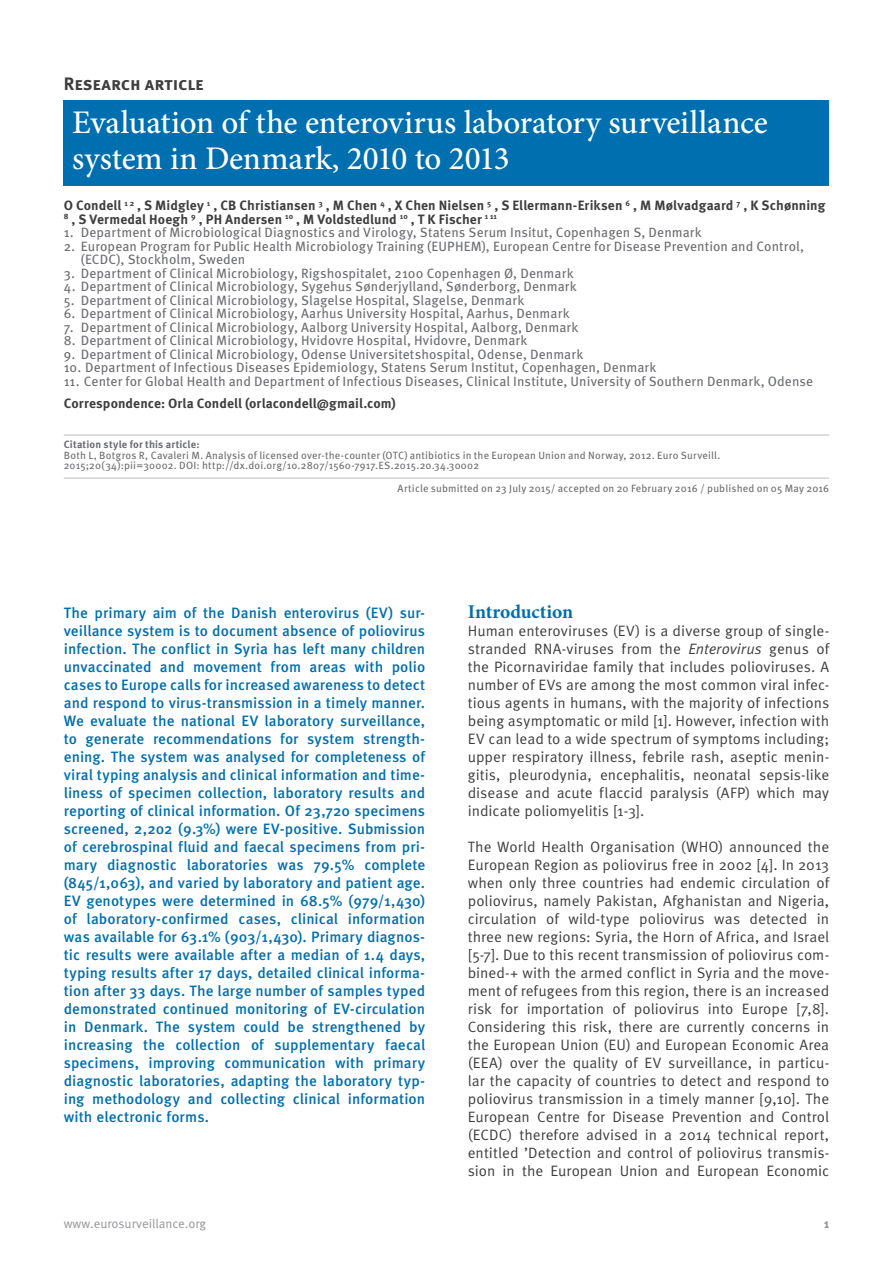
<style>
.page{position:relative;width:893px;height:1263px;background:#fff}
.page>*{position:absolute;margin:0;border:0;box-sizing:border-box;transform-origin:0 0}
.t1{font:500 33px/36px "Minion Pro";letter-spacing:-.005em;color:#fff}
.t2{font:700 19.5px "Minion Pro";letter-spacing:-.005em;color:#006faf}
.t3{font:700 18px "Meta Pro";color:#3e3e3f}
.t4{font:15px/18px "Meta Pro";color:#3e3e3f;text-align:justify}
.t5{font:500 15px/18px "Meta Pro";letter-spacing:.005em;color:#006faf;text-align:justify}
.t6{font:13.5px/13.5px "Meta Pro";letter-spacing:.01em;color:#6c6d70}
.t7{font:700 13.5px/13.5px "Meta Pro";letter-spacing:.005em;color:#3e3e3f}
.t8{font:12.75px "Meta Pro";color:#939598}
.t9{font:700 12.75px "Meta Pro";color:#939598}
.t10{font:10.5px/10.5px "Meta Pro";letter-spacing:.015em;color:#6c6d70}
.t11{font:700 10.5px "Meta Pro";letter-spacing:.015em;color:#6c6d70}
.s1{font-style:italic}
</style>
<div class="page">
<hr style="left:64px;top:435px;width:765px;height:1px;background:#bcbdc0">
<hr style="left:64px;top:478px;width:765px;height:1px;background:#bcbdc0">
<div style="left:64px;top:100px;width:765px;height:86px;background:#006faf"></div>
<p class="t3" style="left:64px;top:72px;width:141px">Research article</p>
<h1 class="t1" style="left:72px;top:104px;width:697px">Evaluation of the enterovirus laboratory surveillance system in Denmark, 2010 to 2013</h1>
<p class="t7" style="left:64px;top:199px;width:763px">O Condell <sup>1</sup> <sup>2</sup> , S Midgley <sup>1</sup> , CB Christiansen <sup>3</sup> , M Chen <sup>4</sup> , X Chen Nielsen <sup>5</sup> , S Ellermann-Eriksen <sup>6</sup> , M Mølvadgaard <sup>7</sup> , K Schønning<br><sup>8</sup> , S Vermedal Hoegh <sup>9</sup> , PH Andersen <sup>10</sup> , M Voldstedlund <sup>10</sup> , T K Fischer <sup>1</sup> <sup>11</sup></p>
<p class="t6" style="left:64px;top:226px;width:640px">1. Department of Microbiological Diagnostics and Virology, Statens Serum Insitut, Copenhagen S, Denmark</p>
<p class="t6" style="left:81px;top:240px;width:725px;text-indent:-17px">2. European Program for Public Health Microbiology Training (EUPHEM), European Centre for Disease Prevention and Control, (ECDC), Stockholm, Sweden</p>
<p class="t6" style="left:64px;top:267px;width:511px">3. Department of Clinical Microbiology, Rigshospitalet, 2100 Copenhagen Ø, Denmark</p>
<p class="t6" style="left:64px;top:280px;width:515px">4. Department of Clinical Microbiology, Sygehus Sønderjylland, Sønderborg, Denmark</p>
<p class="t6" style="left:64px;top:294px;width:462px">5. Department of Clinical Microbiology, Slagelse Hospital, Slagelse, Denmark</p>
<p class="t6" style="left:64px;top:307px;width:507px">6. Department of Clinical Microbiology, Aarhus University Hospital, Aarhus, Denmark</p>
<p class="t6" style="left:64px;top:321px;width:516px">7. Department of Clinical Microbiology, Aalborg University Hospital, Aalborg, Denmark</p>
<p class="t6" style="left:64px;top:334px;width:465px">8. Department of Clinical Microbiology, Hvidovre Hospital, Hvidovre, Denmark</p>
<p class="t6" style="left:64px;top:348px;width:521px">9. Department of Clinical Microbiology, Odense Universitetshospital, Odense, Denmark</p>
<p class="t6" style="left:64px;top:361px;width:594px">10. Department of Infectious Diseases Epidemiology, Statens Serum Institut, Copenhagen, Denmark</p>
<p class="t6" style="left:64px;top:375px;width:751px">11. Center for Global Health and Department of Infectious Diseases, Clinical Institute, University of Southern Denmark, Odense</p>
<p class="t7" style="left:64px;top:397px;width:333px">Correspondence: Orla Condell (orlacondell@gmail.com)</p>
<p class="t11" style="left:64px;top:438px;width:137px">Citation style for this article:</p>
<p class="t10" style="left:64px;top:450px;width:658px">Both L, Botgros R, Cavaleri M. Analysis of licensed over-the-counter (OTC) antibiotics in the European Union and Norway, 2012. Euro Surveill.<br>2015;20(34):pii=30002. DOI: http://dx.doi.org/10.2807/1560-7917.ES.2015.20.34.30002</p>
<p class="t10" style="left:398px;top:484px;width:433px">Article submitted on 23 July 2015/ accepted on 20 February 2016 / published on 05 May 2016</p>
<p class="t5" style="left:64px;top:604px;width:363px">The primary aim of the Danish enterovirus (EV) sur&shy;veillance system is to document absence of poliovirus infection. The conflict in Syria has left many children unvaccinated and movement from areas with polio cases to Europe calls for increased awareness to detect and respond to virus-transmission in a timely manner.<br>We evaluate the national EV laboratory surveillance, to generate recommendations for system strength&shy;ening. The system was analysed for completeness of viral typing analysis and clinical information and time&shy;liness of specimen collection, laboratory results and reporting of clinical information. Of 23,720 specimens screened, 2,202 (9.3%) were EV-positive. Submission of cerebrospinal fluid and faecal specimens from pri&shy;mary diagnostic laboratories was 79.5% complete (845/1,063), and varied by laboratory and patient age.<br>EV genotypes were determined in 68.5% (979/1,430) of laboratory-confirmed cases, clinical information was available for 63.1% (903/1,430). Primary diagnos&shy;tic results were available after a median of 1.4 days, typing results after 17 days, detailed clinical informa&shy;tion after 33 days. The large number of samples typed demonstrated continued monitoring of EV-circulation in Denmark. The system could be strengthened by increasing the collection of supplementary faecal specimens, improving communication with primary diagnostic laboratories, adapting the laboratory typ&shy;ing methodology and collecting clinical information with electronic forms.</p>
<h2 class="t2" style="left:468px;top:598px;width:107px">Introduction</h2>
<p class="t4" style="left:468px;top:622px;width:363px">Human enteroviruses (EV) is a diverse group of single&shy;stranded RNA-viruses from the <span class="s1">Enterovirus</span> genus of the Picornaviridae family that includes polioviruses. A number of EVs are among the most common viral infec&shy;tious agents in humans, with the majority of infections being asymptomatic or mild [1]. However, infection with EV can lead to a wide spectrum of symptoms including; upper respiratory illness, febrile rash, aseptic menin&shy;gitis, pleurodynia, encephalitis, neonatal sepsis-like disease and acute flaccid paralysis (AFP) which may indicate poliomyelitis [1-3].</p>
<p class="t4" style="left:468px;top:838px;width:363px">The World Health Organisation (WHO) announced the European Region as poliovirus free in 2002 [4]. In 2013 when only three countries had endemic circulation of poliovirus, namely Pakistan, Afghanistan and Nigeria, circulation of wild-type poliovirus was detected in three new regions: Syria, the Horn of Africa, and Israel [5-7]. Due to this recent transmission of poliovirus com&shy;bined-+ with the armed conflict in Syria and the move&shy;ment of refugees from this region, there is an increased risk for importation of poliovirus into Europe [7,8].<br>Considering this risk, there are currently concerns in the European Union (EU) and European Economic Area (EEA) over the quality of EV surveillance, in particu&shy;lar the capacity of countries to detect and respond to poliovirus transmission in a timely manner [9,10]. The European Centre for Disease Prevention and Control (ECDC) therefore advised in a 2014 technical report, entitled ’Detection and control of poliovirus transmis&shy;sion in the European Union and European Economic</p>
<p class="t8" style="left:64px;top:1215px;width:144px">www.eurosurveillance.org</p>
<p class="t9" style="left:824px;top:1215px;width:7px">1</p>
</div>
